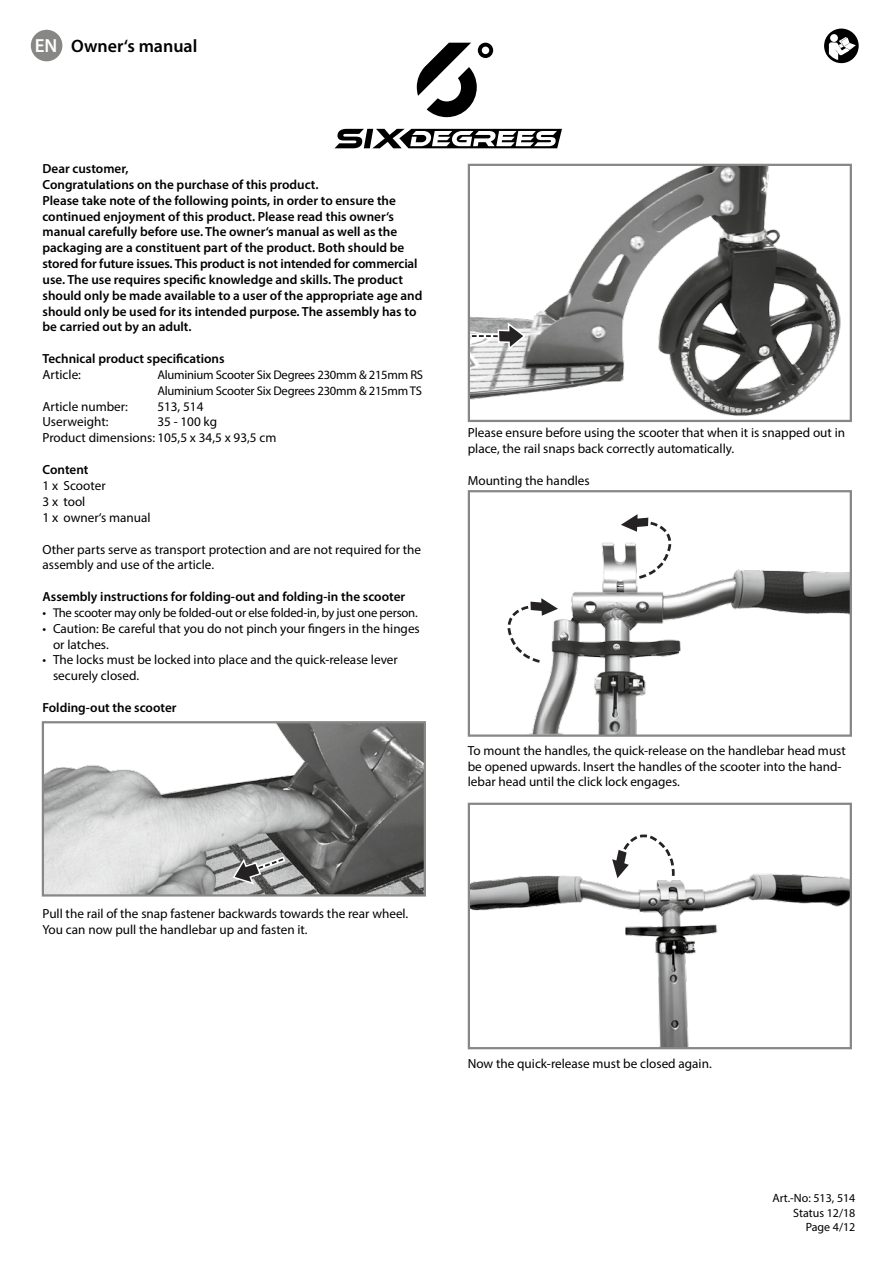
<style>
.page{position:relative;width:893px;height:1263px;background:#fff}
.page>*{position:absolute;margin:0;border:0;box-sizing:border-box;transform-origin:0 0}
.t1{font:600 18px "Myriad Pro";color:#000}
.t2{font:13.2px/15.9px "Myriad Pro";color:#000}
.t3{font:600 13.2px/15.9px "Myriad Pro";color:#000}
.t4{font:12.75px "Myriad Pro";letter-spacing:-.02em;color:#000}
.t5{font:12.6px/15.9px "Myriad Pro";letter-spacing:-.02em;color:#000}
.t6{font:12px/14.4px "Myriad Pro";color:#000;text-align:right}
.s1{font-size:19.05px;color:#fff}
.s2{font-size:13.5px}
.s3{font-size:13.2px}
</style>
<div class="page">
<svg style="left:824px;top:29px;width:35px;height:34px"></svg>
<div style="left:31px;top:30px;width:31px;height:31px;background:#878786;border-radius:50%"></div>
<svg style="left:417px;top:43px;width:76px;height:74px"></svg>
<svg style="left:335px;top:129px;width:227px;height:19px"></svg>
<img style="left:471px;top:167px;width:370px;height:249px">
<div style="left:468px;top:164px;width:384px;height:258px;border:2px solid #878786"></div>
<svg style="left:470px;top:321px;width:57px;height:30px"></svg>
<img style="left:45px;top:724px;width:378px;height:169px">
<div style="left:42px;top:721px;width:384px;height:175px;border:2px solid #878786"></div>
<svg style="left:232px;top:856px;width:53px;height:29px;background:#919090"></svg>
<img style="left:529px;top:542px;width:320px;height:192px">
<div style="left:468px;top:490px;width:384px;height:247px;border:2px solid #878786"></div>
<svg style="left:507px;top:595px;width:54px;height:69px"></svg>
<svg style="left:618px;top:514px;width:55px;height:66px"></svg>
<img style="left:471px;top:873px;width:378px;height:173px">
<div style="left:468px;top:803px;width:384px;height:246px;border:2px solid #878786"></div>
<svg style="left:610px;top:834px;width:66px;height:47px"></svg>
<h1 class="t1" style="left:35px;top:34px;width:164px"><span class="s1">EN</span> Owner‘s manual</h1>
<p class="t3" style="left:43px;top:160px;width:381px">Dear customer,<br>Congratulations on the purchase of this product.<br>Please take note of the following points, in order to ensure the continued enjoyment of this product. Please read this owner‘s manual carefully before use. The owner‘s manual as well as the packaging are a constituent part of the product. Both should be stored for future issues. This product is not intended for commercial use. The use requires specific knowledge and skills. The product should only be made available to a user of the appropriate age and should only be used for its intended purpose. The assembly has to be carried out by an adult.</p>
<p class="t3" style="left:43px;top:350px;width:184px">Technical product specifications</p>
<p class="t2" style="left:43px;top:366px;width:40px">Article:</p>
<p class="t5" style="left:157px;top:367px;width:267px">Aluminium Scooter Six Degrees 230mm &amp; 215mm RS<br>Aluminium Scooter Six Degrees 230mm &amp; 215mm TS</p>
<p class="t2" style="left:43px;top:398px;width:87px">Article number:</p>
<p class="t2" style="left:157px;top:398px;width:48px">513, 514</p>
<p class="t2" style="left:43px;top:414px;width:67px">Userweight:</p>
<p class="t2" style="left:43px;top:414px;width:235px;text-indent:115px">35 - 100 kg<br>Product dimensions: 105,5 x 34,5 x 93,5 cm</p>
<p class="t3" style="left:43px;top:461px;width:47px">Content</p>
<p class="t2" style="left:43px;top:477px;width:110px">1 x Scooter<br>3 x tool<br><span class="s2">1 x</span> owner‘s manual</p>
<p class="t2" style="left:43px;top:541px;width:380px">Other parts serve as transport protection and are not required for the assembly and use of the article.</p>
<p class="t3" style="left:43px;top:588px;width:364px">Assembly instructions for folding-out and folding-in the scooter</p>
<p class="t4" style="left:43px;top:605px;width:377px"><span class="s3">•</span> The scooter may only be folded-out or else folded-in, by just one person.</p>
<p class="t2" style="left:53px;top:620px;width:368px;text-indent:-10px">• Caution: Be careful that you do not pinch your fingers in the hinges or latches.</p>
<p class="t2" style="left:53px;top:652px;width:346px;text-indent:-10px">• The locks must be locked into place and the quick-release lever securely closed.</p>
<p class="t3" style="left:43px;top:699px;width:136px">Folding-out the scooter</p>
<p class="t2" style="left:468px;top:425px;width:379px">Please ensure before using the scooter that when it is snapped out in place, the rail snaps back correctly automatically.</p>
<p class="t2" style="left:468px;top:472px;width:123px">Mounting the handles</p>
<p class="t2" style="left:468px;top:742px;width:380px">To mount the handles, the quick-release on the handlebar head must be opened upwards. Insert the handles of the scooter into the hand&shy;lebar head until the click lock engages.</p>
<p class="t2" style="left:43px;top:905px;width:367px">Pull the rail of the snap fastener backwards towards the rear wheel.<br>You can now pull the handlebar up and fasten it.</p>
<p class="t2" style="left:468px;top:1055px;width:246px">Now the quick-release must be closed again.</p>
<p class="t6" style="left:772px;top:1191px;width:85px">Art.-No: 513, 514<br>Status 12/18<br>Page 4/12</p>
</div>
